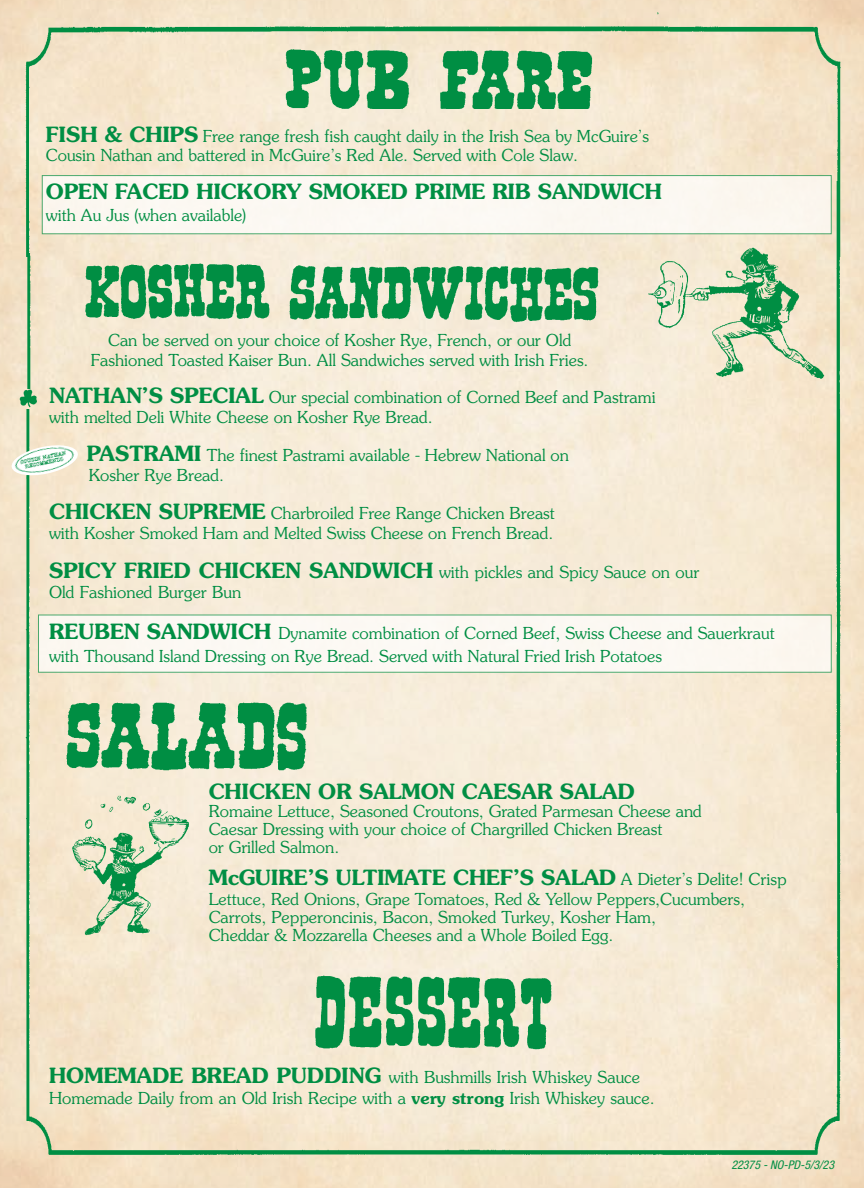
<style>
.page{position:relative;width:864px;height:1188px;background:#fff}
.page>*{position:absolute;margin:0;border:0;box-sizing:border-box;transform-origin:0 0}
.t1{font:600 21px "Souvenir";color:#008e43}
.t2{font:300 16.5px/19.8px "Souvenir";color:#008e43}
.t3{font:italic condensed 12px "Helvetica Neue";color:#008e43}
.s1{font-weight:600;font-size:21px}
.s2{font-weight:300;font-size:16.5px}
.s3{font-weight:600}
</style>
<div class="page">
<img style="left:0;top:0;width:864px;height:1188px">
<img style="left:0;top:410px;width:864px;height:767px">
<img style="left:818px;top:181px;width:46px;height:631px">
<img style="left:0;top:0;width:844px;height:256px">
<img style="left:0;top:253px;width:35px;height:136px">
<img style="left:78px;top:255px;width:524px;height:68px">
<svg style="left:10px;top:443px;width:69px;height:34px"></svg>
<img style="left:12px;top:446px;width:65px;height:29px">
<img style="left:647px;top:246px;width:180px;height:137px">
<img style="left:18px;top:388px;width:20px;height:20px">
<div style="left:38px;top:615px;width:794px;height:58px;background:#fcf8f3"></div>
<img style="left:278px;top:48px;width:324px;height:61px">
<div style="left:42px;top:175px;width:790px;height:59px;background:#fcf8f2"></div>
<img style="left:60px;top:697px;width:251px;height:84px">
<img style="left:69px;top:793px;width:120px;height:144px">
<img style="left:309px;top:971px;width:245px;height:85px">
<p class="t2" style="left:46px;top:126px;width:605px"><span class="s1">FISH &amp; CHIPS</span> Free range fresh fish caught daily in the Irish Sea by McGuire’s<br>Cousin Nathan and battered in McGuire’s Red Ale. Served with Cole Slaw.</p>
<p class="t1" style="left:46px;top:178px;width:618px">OPEN FACED HICKORY SMOKED PRIME RIB SANDWICH</p>
<p class="t2" style="left:46px;top:206px;width:202px">with Au Jus (when available)</p>
<p class="t2" style="left:91px;top:331px;width:499px;text-align:center">Can be served on your choice of Kosher Rye, French, or our Old<br>Fashioned Toasted Kaiser Bun. All Sandwiches served with Irish Fries.</p>
<p class="t2" style="left:49px;top:388px;width:608px"><span class="s1">NATHAN’S SPECIAL</span> Our special combination of Corned Beef and Pastrami with melted Deli White Cheese on Kosher Rye Bread.</p>
<p class="t2" style="left:87px;top:446px;width:484px"><span class="s1">PASTRAMI</span> The finest Pastrami available - Hebrew National on<br>Kosher Rye Bread.</p>
<p class="t2" style="left:49px;top:504px;width:507px"><span class="s1">CHICKEN SUPREME</span> Charbroiled Free Range Chicken Breast with Kosher Smoked Ham and Melted Swiss Cheese on French Bread.</p>
<p class="t2" style="left:49px;top:563px;width:652px"><span class="s1">SPICY FRIED CHICKEN SANDWICH</span> with pickles and Spicy Sauce on our<br>Old Fashioned Burger Bun</p>
<p class="t2" style="left:49px;top:622px;width:727px;line-height:22.5px"><span class="s1">REUBEN SANDWICH</span> Dynamite combination of Corned Beef, Swiss Cheese and Sauerkraut with Thousand Island Dressing on Rye Bread. Served with Natural Fried Irish Potatoes</p>
<p class="t1" style="left:209px;top:778px;width:428px">CHICKEN OR SALMON CAESAR SALAD</p>
<p class="t2" style="left:209px;top:802px;width:495px;line-height:18px">Romaine Lettuce, Seasoned Croutons, Grated Parmesan Cheese and<br>Caesar Dressing with your choice of Chargrilled Chicken Breast<br>or Grilled Salmon.</p>
<p class="t1" style="left:209px;top:864px;width:579px">McGUIRE’S ULTIMATE CHEF’S SALAD <span class="s2">A Dieter’s Delite! Crisp</span></p>
<p class="t2" style="left:209px;top:890px;width:538px;line-height:18px">Lettuce, Red Onions, Grape Tomatoes, Red &amp; Yellow Peppers,Cucumbers,<br>Carrots, Pepperoncinis, Bacon, Smoked Turkey, Kosher Ham,<br>Cheddar &amp; Mozzarella Cheeses and a Whole Boiled Egg.</p>
<p class="t2" style="left:49px;top:1066px;width:607px;line-height:21px"><span class="s1">HOMEMADE BREAD PUDDING</span> with Bushmills Irish Whiskey Sauce<br>Homemade Daily from an Old Irish Recipe with a <span class="s3">very strong</span> Irish Whiskey sauce.</p>
<p class="t3" style="left:731px;top:1158px;width:104px">22375 - NO-PD-5/3/23</p>
</div>
